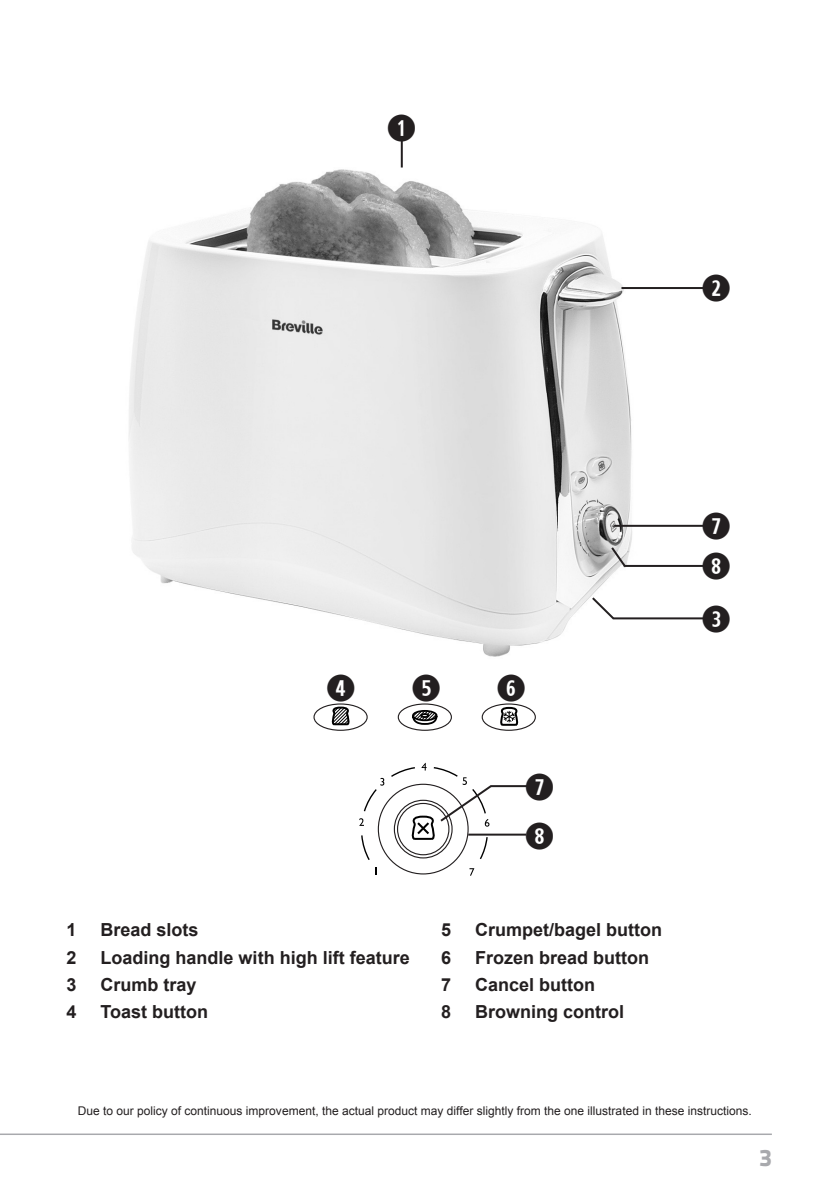
<style>
.page{position:relative;width:840px;height:1191px;background:#fff}
.page>*{position:absolute;margin:0;border:0;box-sizing:border-box;transform-origin:0 0}
.Number{font:700 36px "Combi Numerals Pro";color:#231f20}
.t1{font:24px "Titillium Text 14 L 999 wt";color:#a8a9ad}
.Parts_list_bold{font:700 18px "Arial";color:#231f20}
.Body{font:12px "Arial";color:#231f20}
</style>
<div class="page">
<hr style="left:0;top:1133px;width:771px;height:2px;background:#a8a9ad">
<img style="left:129px;top:167px;width:529px;height:490px">
<hr style="left:400px;top:138px;width:2px;height:29px;background:#231f20">
<hr style="left:621px;top:287px;width:83px;height:2px;background:#231f20">
<svg style="left:589px;top:595px;width:116px;height:25px"></svg>
<svg style="left:609px;top:545px;width:98px;height:23px"></svg>
<hr style="left:613px;top:525px;width:93px;height:2px;background:#231f20">
<svg style="left:313px;top:703px;width:223px;height:173px"></svg>
<hr style="left:468px;top:833px;width:58px;height:2px;background:#231f20">
<p class="Number" style="left:386px;top:115px;width:31px">Q</p>
<p class="Number" style="left:701px;top:275px;width:31px">W</p>
<p class="Number" style="left:326px;top:674px;width:31px">R</p>
<p class="Number" style="left:411px;top:674px;width:31px">T</p>
<p class="Number" style="left:496px;top:674px;width:31px">Y</p>
<p class="Parts_list_bold" style="left:66px;top:918px;width:12px">1</p>
<p class="Parts_list_bold" style="left:100px;top:918px;width:100px">Bread slots</p>
<p class="Parts_list_bold" style="left:66px;top:945px;width:12px">2</p>
<p class="Parts_list_bold" style="left:100px;top:945px;width:311px">Loading handle with high lift feature</p>
<p class="Parts_list_bold" style="left:66px;top:972px;width:12px">3</p>
<p class="Parts_list_bold" style="left:100px;top:972px;width:98px">Crumb tray</p>
<p class="Parts_list_bold" style="left:66px;top:1000px;width:12px">4</p>
<p class="Parts_list_bold" style="left:100px;top:1000px;width:109px">Toast button</p>
<p class="Number" style="left:524px;top:773px;width:31px">U</p>
<p class="Number" style="left:524px;top:822px;width:31px">I</p>
<p class="Parts_list_bold" style="left:441px;top:918px;width:12px">5</p>
<p class="Parts_list_bold" style="left:475px;top:918px;width:189px">Crumpet/bagel button</p>
<p class="Parts_list_bold" style="left:441px;top:945px;width:12px">6</p>
<p class="Parts_list_bold" style="left:475px;top:945px;width:176px">Frozen bread button</p>
<p class="Parts_list_bold" style="left:441px;top:972px;width:12px">7</p>
<p class="Parts_list_bold" style="left:475px;top:972px;width:122px">Cancel button</p>
<p class="Parts_list_bold" style="left:441px;top:1000px;width:12px">8</p>
<p class="Parts_list_bold" style="left:475px;top:1000px;width:151px">Browning control</p>
<p class="Number" style="left:701px;top:512px;width:31px">U</p>
<p class="Number" style="left:701px;top:553px;width:31px">I</p>
<p class="Number" style="left:701px;top:605px;width:31px">E</p>
<p class="Body" style="left:78px;top:1102px;width:675px">Due to our policy of continuous improvement, the actual product may differ slightly from the one illustrated in these instructions.</p>
<p class="t1" style="left:758px;top:1143px;width:14px">3</p>
</div>
